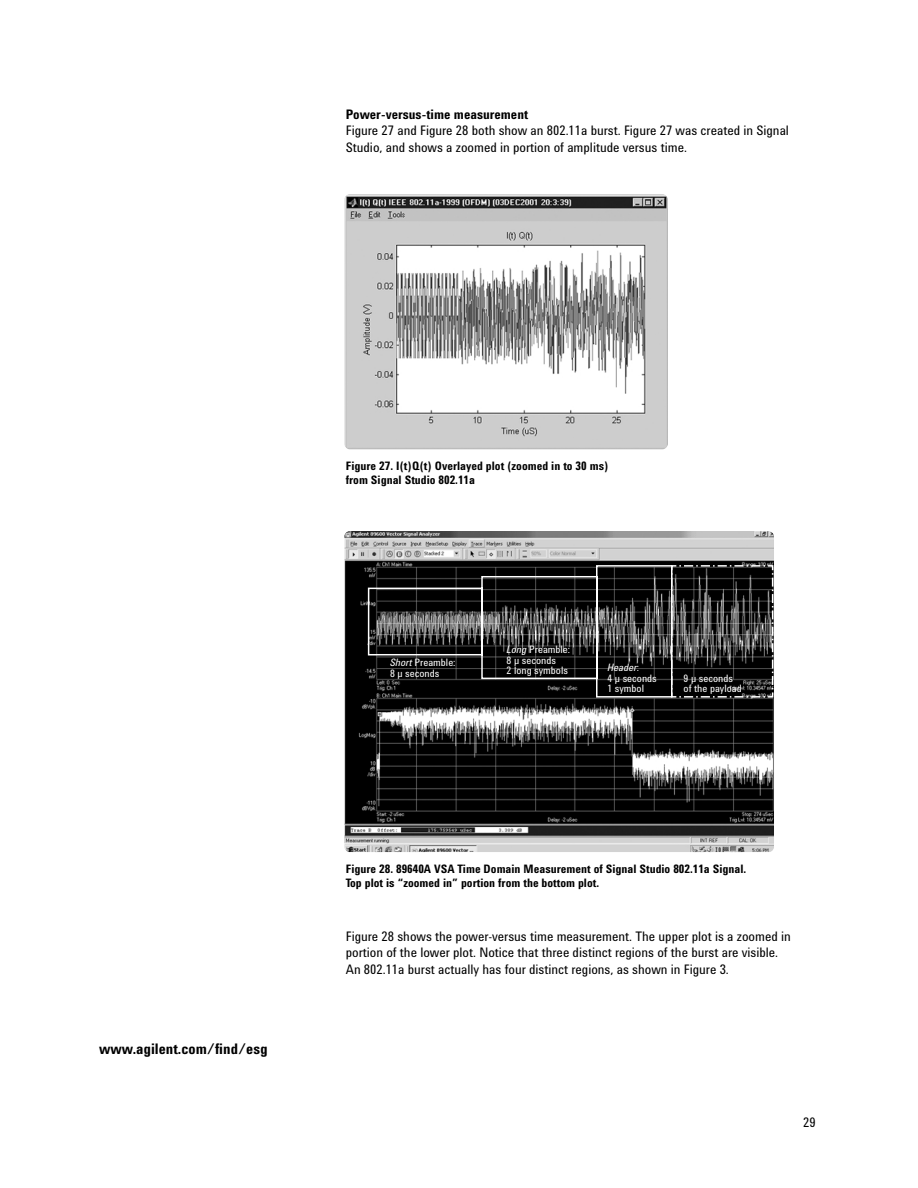
<style>
.page{position:relative;width:918px;height:1188px;background:#fff}
.page>*{position:absolute;margin:0;border:0;box-sizing:border-box;transform-origin:0 0}
.t1{font:700 15px "Agilent Cond";color:#000}
.t2{font:13.5px/16.5px "Agilent Cond";color:#000}
.t3{font:700 13.5px "Agilent Cond";color:#000}
.t4{font:700 12px/13.5px "Agilent Cond";color:#000}
.t5{font:10.5px/10.5px "Agilent Cond";color:#fff}
.s1{font-style:italic}
</style>
<div class="page">
<img style="left:344px;top:194px;width:324px;height:255px;border-radius:5px">
<img style="left:344px;top:531px;width:430px;height:321px;border-radius:5px">
<svg style="left:367px;top:564px;width:407px;height:134px;background:#292929"></svg>
<p class="t3" style="left:346px;top:109px;width:184px">Power-versus-time measurement</p>
<p class="t2" style="left:346px;top:124px;width:445px">Figure 27 and Figure 28 both show an 802.11a burst. Figure 27 was created in Signal<br>Studio, and shows a zoomed in portion of amplitude versus time.</p>
<p class="t1" style="left:99px;top:1043px;width:170px">www.agilent.com/find/esg</p>
<p class="t4" style="left:346px;top:461px;width:264px">Figure 27. I(t)Q(t) Overlayed plot (zoomed in to 30 ms) from Signal Studio 802.11a</p>
<p class="t5" style="left:390px;top:658px;width:67px"><span class="s1">Short</span> Preamble:<br>8 µ seconds</p>
<p class="t5" style="left:507px;top:645px;width:65px"><span class="s1">Long</span> Preamble:<br>8 µ seconds<br>2 long symbols</p>
<p class="t5" style="left:607px;top:663px;width:51px"><span class="s1">Header</span>:<br>4 µ seconds<br>1 symbol</p>
<p class="t5" style="left:684px;top:674px;width:60px">9 µ seconds of the payload</p>
<p class="t4" style="left:346px;top:863px;width:402px">Figure 28. 89640A VSA Time Domain Measurement of Signal Studio 802.11a Signal.<br>Top plot is “zoomed in” portion from the bottom plot.</p>
<p class="t2" style="left:346px;top:929px;width:447px">Figure 28 shows the power-versus time measurement. The upper plot is a zoomed in portion of the lower plot. Notice that three distinct regions of the burst are visible.<br>An 802.11a burst actually has four distinct regions, as shown in Figure 3.</p>
<p class="t2" style="left:803px;top:1116px;width:14px">29</p>
</div>
